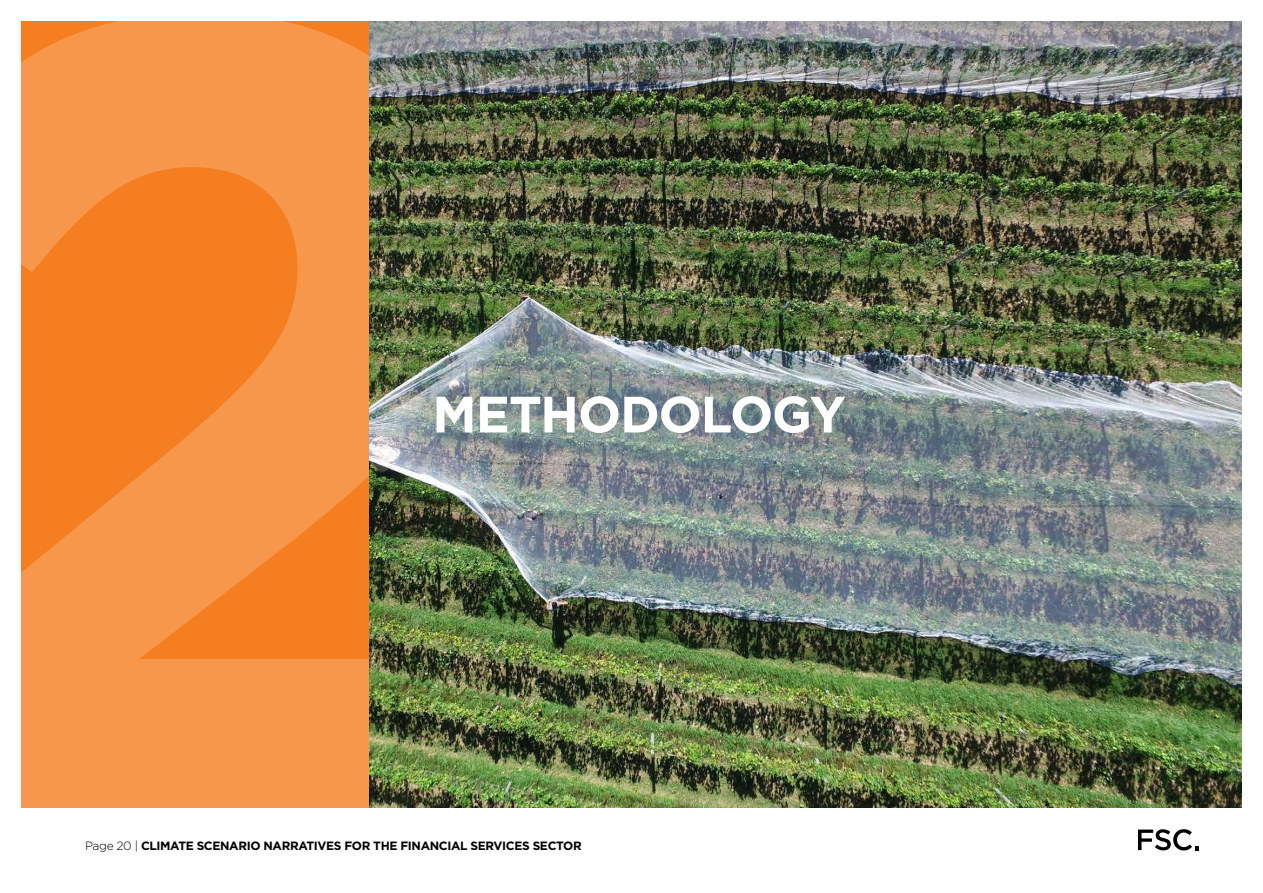
<style>
.page{position:relative;width:1263px;height:893px;background:#fff}
.page>*{position:absolute;margin:0;border:0;box-sizing:border-box;transform-origin:0 0}
.t1{font:700 1120.35px "Gotham";color:#fff}
.t2{font:700 51px "Gotham";letter-spacing:-.025em;color:#fff}
.t3{font:700 12px "Gotham";letter-spacing:-.03em;color:#000}
.s1{font-weight:300}
</style>
<div class="page">
<img style="left:369px;top:21px;width:873px;height:787px">
<div style="left:21px;top:21px;width:348px;height:787px;background:#f57e20"></div>
<svg style="left:1138px;top:829px;width:61px;height:21px"></svg>
<h1 class="t1" style="left:-154px;top:-236px;width:699px">2</h1>
<p class="t3" style="left:85px;top:839px;width:498px"><span class="s1">Page 20 |</span> CLIMATE SCENARIO NARRATIVES FOR THE FINANCIAL SERVICES SECTOR</p>
<h2 class="t2" style="left:432px;top:385px;width:415px">METHODOLOGY</h2>
</div>
